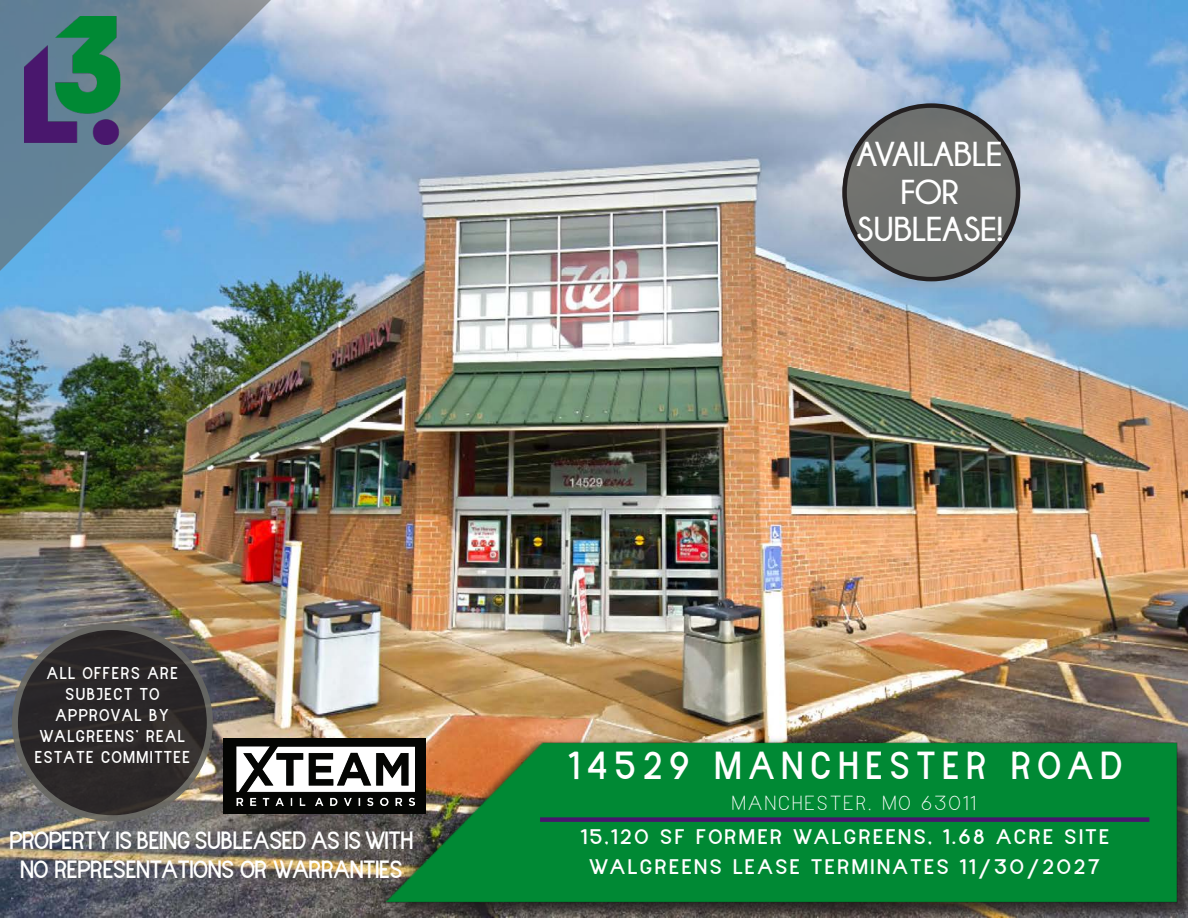
<style>
.page{position:relative;width:1188px;height:918px;background:#fff}
.page>*{position:absolute;margin:0;border:0;box-sizing:border-box;transform-origin:0 0}
.t1{font:37.5px "Narrenschiff";letter-spacing:.19em;color:#fff}
.t2{font:700 34.5px "Champagne&Limousines";letter-spacing:-.01em;color:#fff}
.t3{font:24px/28.8px "Narrenschiff";letter-spacing:-.01em;color:#fff;text-align:center}
.t4{font:20.25px "Narrenschiff";letter-spacing:.11em;color:#fff;scale:1.11 1}
.t5{font:300 19.65px "Narrenschiff";letter-spacing:.11em;color:#fff;scale:1.11 1}
.t6{font:16.5px/21px "Narrenschiff";letter-spacing:.09em;color:#fff;text-align:center}
</style>
<div class="page">
<img style="left:0;top:1px;width:1188px;height:917px">
<svg style="left:0;top:0;width:289px;height:281px;background:#76a1c6"></svg>
<img style="left:25px;top:16px;width:100px;height:129px">
<div style="left:383px;top:743px;width:805px;height:175px;background:#231f20;opacity:.75"></div>
<img style="left:371px;top:735px;width:808px;height:175px">
<div style="left:540px;top:817px;width:609px;height:5px;background:#49176d"></div>
<div style="left:843px;top:105px;width:174px;height:175px;background:#6f716e;border-radius:50%"></div>
<div style="left:842px;top:103px;width:178px;height:178px;border:4px solid #231f20;border-radius:50%"></div>
<svg style="left:15px;top:627px;width:195px;height:191px;background:#2e2a2b"></svg>
<div style="left:12px;top:624px;width:201px;height:197px;border:6px solid #686863;border-radius:50%"></div>
<div style="left:224px;top:738px;width:202px;height:76px;background:#040503"></div>
<img style="left:236px;top:746px;width:178px;height:60px">
<p class="t2" style="left:857px;top:135px;width:148px">AVAILABLE</p>
<p class="t2" style="left:901px;top:173px;width:60px">FOR</p>
<p class="t2" style="left:857px;top:210px;width:148px">SUBLEASE!</p>
<p class="t6" style="left:35px;top:662px;width:157px">ALL OFFERS ARE<br>SUBJECT TO<br>APPROVAL BY<br>WALGREENS' REAL<br>ESTATE COMMITTEE</p>
<p class="t3" style="left:9px;top:826px;width:405px">PROPERTY IS BEING SUBLEASED AS IS WITH<br>NO REPRESENTATIONS OR WARRANTIES</p>
<p class="t1" style="left:569px;top:743px;width:555px">14529 MANCHESTER ROAD</p>
<p class="t5" style="left:732px;top:791px;width:221px">MANCHESTER, MO 63011</p>
<p class="t4" style="left:581px;top:825px;width:478px">15,120 SF FORMER WALGREENS, 1.68 ACRE SITE</p>
<p class="t4" style="left:589px;top:855px;width:462px">WALGREENS LEASE TERMINATES 11/30/2027</p>
</div>
